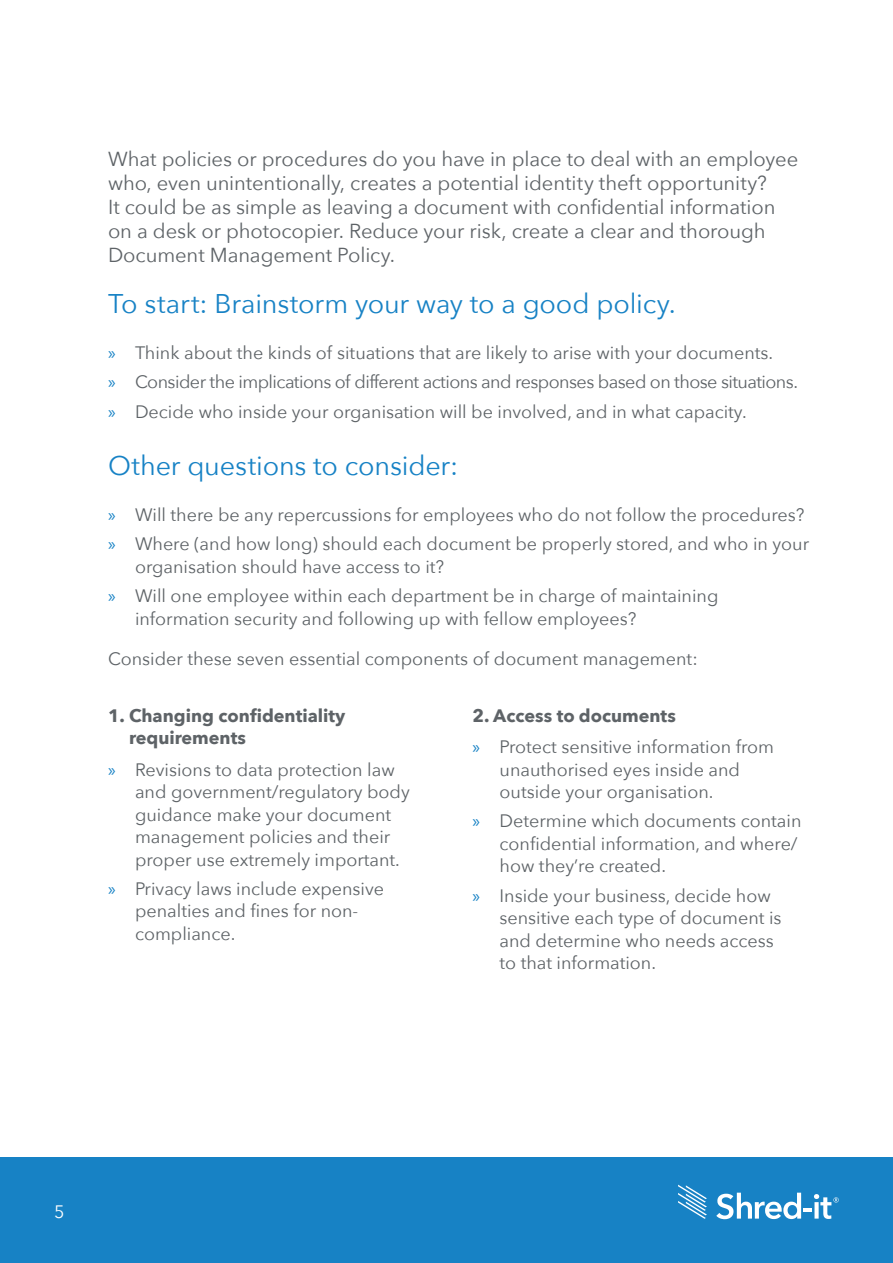
<style>
.page{position:relative;width:893px;height:1263px;background:#fff}
.page>*{position:absolute;margin:0;border:0;box-sizing:border-box;transform-origin:0 0}
.t1{font:27px "Avenir Next";letter-spacing:-.005em;color:#1782c5}
.t2{font:20.25px/24px "Avenir Next";letter-spacing:-.005em;color:#5e6367}
.t3{font:18px/22.5px "Avenir Next";color:#5e6367}
.t4{font:700 18px/22.5px "Avenir Next";color:#5e6367}
.t5{font:18px "Avenir Next";color:#fff}
.s1{font-family:"Myriad Pro";color:#1782c5}
.s2{font-weight:700}
</style>
<div class="page">
<hr style="left:0;top:0;width:1px;height:1183px;background:#000">
<div style="left:0;top:1157px;width:893px;height:106px;background:#1782c5"></div>
<svg style="left:678px;top:1185px;width:29px;height:34px"></svg>
<svg style="left:716px;top:1193px;width:123px;height:26px"></svg>
<p class="t2" style="left:108px;top:146px;width:692px">What policies or procedures do you have in place to deal with an employee who, even unintentionally, creates a potential identity theft opportunity?<br>It could be as simple as leaving a document with confidential information on a desk or photocopier. Reduce your risk, create a clear and thorough Document Management Policy.</p>
<h1 class="t1" style="left:108px;top:280px;width:569px">To start: Brainstorm your way to a good policy.</h1>
<p class="t3" style="left:108px;top:337px;width:691px;line-height:29.2px"><span class="s1">»</span> Think about the kinds of situations that are likely to arise with your documents.<br><span class="s1">»</span> Consider the implications of different actions and responses based on those situations. <span class="s1">»</span> Decide who inside your organisation will be involved, and in what capacity.</p>
<h1 class="t1" style="left:108px;top:442px;width:352px">Other questions to consider:</h1>
<p class="t3" style="left:108px;top:499px;width:703px;line-height:29.2px"><span class="s1">»</span> Will there be any repercussions for employees who do not follow the procedures? <span class="s1">»</span> Where (and how long) should each document be properly stored, and who in your</p>
<p class="t3" style="left:108px;top:551px;width:612px;line-height:29.2px;text-indent:27px">organisation should have access to it?<br><span class="s1">»</span> Will one employee within each department be in charge of maintaining</p>
<p class="t3" style="left:135px;top:606px;width:503px">information security and following up with fellow employees?</p>
<p class="t3" style="left:108px;top:647px;width:591px">Consider these seven essential components of document management:</p>
<p class="t4" style="left:129px;top:704px;width:218px;text-indent:-21px">1. Changing confidentiality requirements</p>
<p class="t3" style="left:135px;top:757px;width:276px;text-indent:-27px"><span class="s1">»</span> Revisions to data protection law and government/regulatory body guidance make your document management policies and their proper use extremely important.</p>
<p class="t3" style="left:135px;top:876px;width:251px;text-indent:-27px"><span class="s1">»</span> Privacy laws include expensive penalties and fines for non&shy;compliance.</p>
<p class="t3" style="left:472px;top:699px;width:303px;line-height:31.5px"><span class="s2">2. Access to documents<br></span><span class="s1">»</span> Protect sensitive information from</p>
<p class="t3" style="left:499px;top:757px;width:242px">unauthorised eyes inside and outside your organisation.</p>
<p class="t3" style="left:499px;top:809px;width:303px;text-indent:-27px"><span class="s1">»</span> Determine which documents contain confidential information, and where/ how they’re created.</p>
<p class="t3" style="left:499px;top:883px;width:284px;text-indent:-27px"><span class="s1">»</span> Inside your business, decide how sensitive each type of document is and determine who needs access to that information.</p>
<p class="t5" style="left:54px;top:1196px;width:12px">5</p>
</div>
